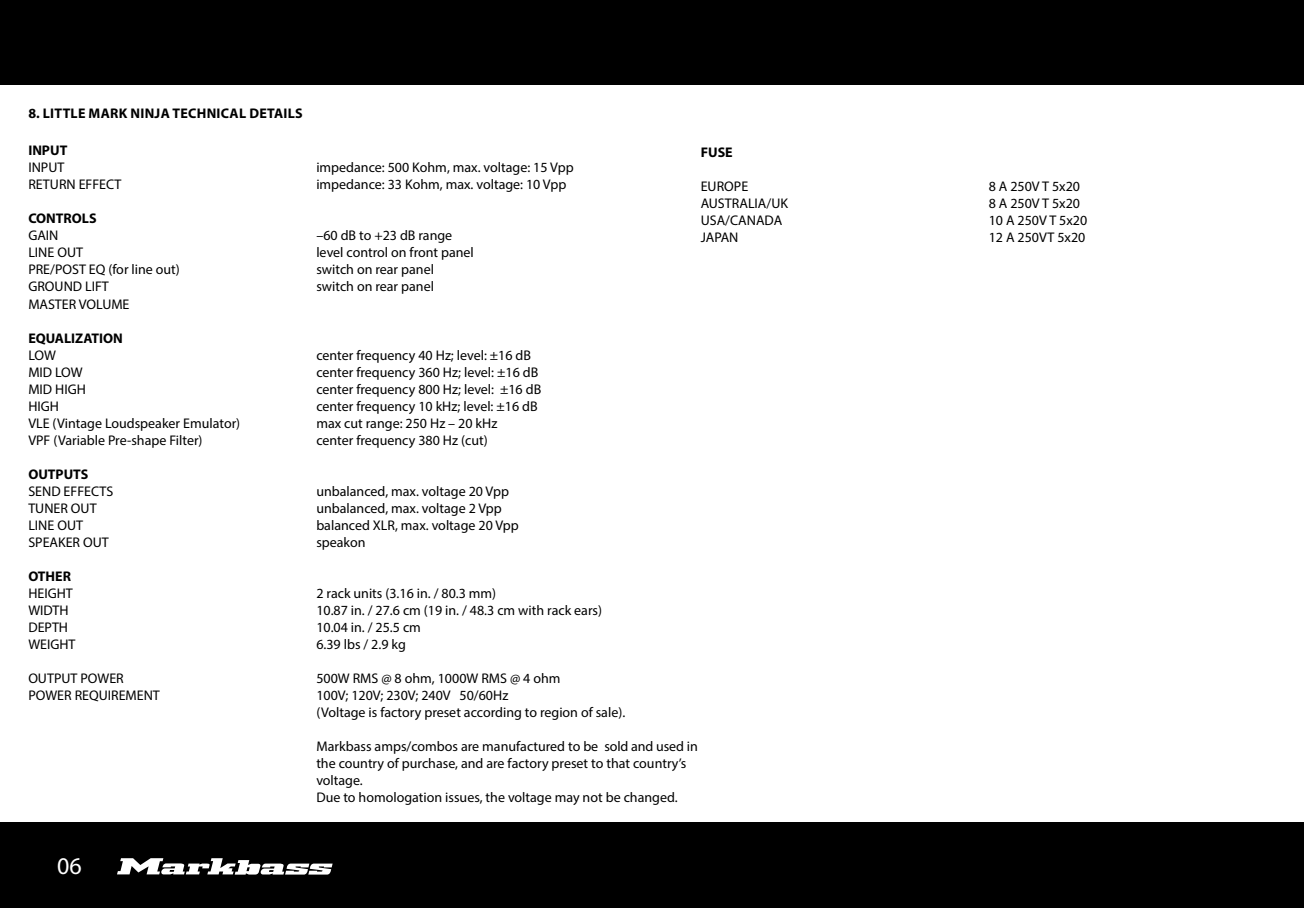
<style>
.page{position:relative;width:1304px;height:908px;background:#fff}
.page>*{position:absolute;margin:0;border:0;box-sizing:border-box;transform-origin:0 0}
.t1{font:24px "Myriad Pro";color:#fff}
.t2{font:14px/17px "Myriad Pro";color:#000}
.t3{font:700 14px "Myriad Pro";color:#000}
.t4{font:700 14px "Myriad Pro";letter-spacing:.02em;color:#000}
</style>
<div class="page">
<div style="left:0;top:0;width:1304px;height:85px;background:#000"></div>
<div style="left:0;top:822px;width:1304px;height:85px;background:#000"></div>
<svg style="left:117px;top:858px;width:216px;height:16px"></svg>
<p class="t4" style="left:28px;top:104px;width:276px">8. LITTLE MARK NINJA TECHNICAL DETAILS</p>
<p class="t3" style="left:28px;top:141px;width:41px">INPUT</p>
<p class="t2" style="left:28px;top:159px;width:38px">INPUT</p>
<p class="t2" style="left:316px;top:159px;width:259px">impedance: 500 Kohm, max. voltage: 15 Vpp</p>
<p class="t2" style="left:28px;top:176px;width:95px">RETURN EFFECT</p>
<p class="t2" style="left:316px;top:176px;width:252px">impedance: 33 Kohm, max. voltage: 10 Vpp</p>
<p class="t3" style="left:28px;top:209px;width:70px">CONTROLS</p>
<p class="t2" style="left:28px;top:227px;width:32px">GAIN</p>
<p class="t2" style="left:316px;top:227px;width:137px">–60 dB to +23 dB range</p>
<p class="t2" style="left:28px;top:244px;width:56px">LINE OUT</p>
<p class="t2" style="left:316px;top:244px;width:159px">level control on front panel</p>
<p class="t2" style="left:28px;top:261px;width:153px">PRE/POST EQ (for line out)</p>
<p class="t2" style="left:316px;top:261px;width:119px">switch on rear panel</p>
<p class="t2" style="left:28px;top:278px;width:82px">GROUND LIFT</p>
<p class="t2" style="left:316px;top:278px;width:119px">switch on rear panel</p>
<p class="t2" style="left:28px;top:295px;width:103px">MASTER VOLUME</p>
<p class="t3" style="left:28px;top:328px;width:96px">EQUALIZATION</p>
<p class="t2" style="left:28px;top:346px;width:29px">LOW</p>
<p class="t2" style="left:316px;top:346px;width:216px">center frequency 40 Hz; level: ±16 dB</p>
<p class="t2" style="left:28px;top:363px;width:56px">MID LOW</p>
<p class="t2" style="left:316px;top:363px;width:223px">center frequency 360 Hz; level: ±16 dB</p>
<p class="t2" style="left:28px;top:380px;width:59px">MID HIGH</p>
<p class="t2" style="left:316px;top:380px;width:226px">center frequency 800 Hz; level: ±16 dB</p>
<p class="t2" style="left:28px;top:397px;width:32px">HIGH</p>
<p class="t2" style="left:316px;top:397px;width:223px">center frequency 10 kHz; level: ±16 dB</p>
<p class="t2" style="left:28px;top:414px;width:213px">VLE (Vintage Loudspeaker Emulator)</p>
<p class="t2" style="left:316px;top:414px;width:183px">max cut range: 250 Hz – 20 kHz</p>
<p class="t2" style="left:28px;top:431px;width:176px">VPF (Variable Pre-shape Filter)</p>
<p class="t2" style="left:316px;top:431px;width:173px">center frequency 380 Hz (cut)</p>
<p class="t3" style="left:28px;top:464px;width:62px">OUTPUTS</p>
<p class="t2" style="left:28px;top:482px;width:86px">SEND EFFECTS</p>
<p class="t2" style="left:316px;top:482px;width:194px">unbalanced, max. voltage 20 Vpp</p>
<p class="t2" style="left:28px;top:499px;width:70px">TUNER OUT</p>
<p class="t2" style="left:316px;top:499px;width:187px">unbalanced, max. voltage 2 Vpp</p>
<p class="t2" style="left:28px;top:516px;width:56px">LINE OUT</p>
<p class="t2" style="left:316px;top:516px;width:204px">balanced XLR, max. voltage 20 Vpp</p>
<p class="t2" style="left:28px;top:533px;width:82px">SPEAKER OUT</p>
<p class="t2" style="left:316px;top:533px;width:51px">speakon</p>
<p class="t3" style="left:28px;top:566px;width:44px">OTHER</p>
<p class="t2" style="left:28px;top:584px;width:46px">HEIGHT</p>
<p class="t2" style="left:316px;top:584px;width:181px">2 rack units (3.16 in. / 80.3 mm)</p>
<p class="t2" style="left:28px;top:601px;width:42px">WIDTH</p>
<p class="t2" style="left:316px;top:601px;width:287px">10.87 in. / 27.6 cm (19 in. / 48.3 cm with rack ears)</p>
<p class="t2" style="left:28px;top:618px;width:41px">DEPTH</p>
<p class="t2" style="left:316px;top:618px;width:106px">10.04 in. / 25.5 cm</p>
<p class="t2" style="left:28px;top:635px;width:49px">WEIGHT</p>
<p class="t2" style="left:316px;top:635px;width:91px">6.39 lbs / 2.9 kg</p>
<p class="t2" style="left:28px;top:669px;width:97px">OUTPUT POWER</p>
<p class="t2" style="left:316px;top:669px;width:246px">500W RMS @ 8 ohm, 1000W RMS @ 4 ohm</p>
<p class="t2" style="left:28px;top:686px;width:133px">POWER REQUIREMENT</p>
<p class="t2" style="left:316px;top:686px;width:310px">100V; 120V; 230V; 240V 50/60Hz<br>(Voltage is factory preset according to region of sale).</p>
<p class="t2" style="left:316px;top:737px;width:383px">Markbass amps/combos are manufactured to be sold and used in the country of purchase, and are factory preset to that country’s voltage.<br>Due to homologation issues, the voltage may not be changed.</p>
<p class="t3" style="left:701px;top:143px;width:33px">FUSE</p>
<p class="t2" style="left:701px;top:177px;width:49px">EUROPE</p>
<p class="t2" style="left:989px;top:177px;width:93px">8 A 250V T 5x20</p>
<p class="t2" style="left:701px;top:194px;width:89px">AUSTRALIA/UK</p>
<p class="t2" style="left:989px;top:194px;width:93px">8 A 250V T 5x20</p>
<p class="t2" style="left:701px;top:211px;width:83px">USA/CANADA</p>
<p class="t2" style="left:989px;top:211px;width:100px">10 A 250V T 5x20</p>
<p class="t2" style="left:701px;top:228px;width:39px">JAPAN</p>
<p class="t2" style="left:989px;top:228px;width:98px">12 A 250VT 5x20</p>
<h1 class="t1" style="left:57px;top:850px;width:26px">06</h1>
</div>
